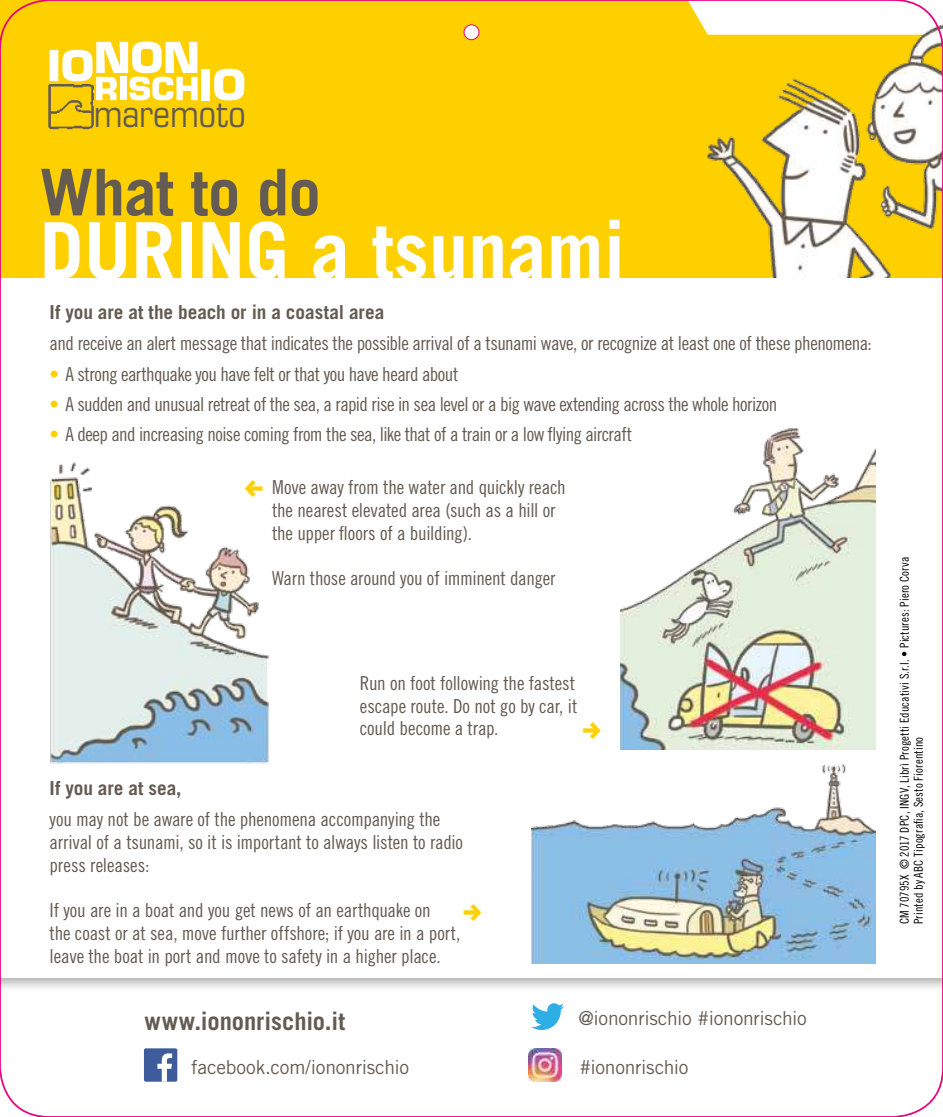
<style>
.page{position:relative;width:943px;height:1117px;background:#fff}
.page>*{position:absolute;margin:0;border:0;box-sizing:border-box;transform-origin:0 0}
.t1{font:700 78.58px "Trade Gothic LT Std";color:#fff}
.t2{font:700 64.58px "Trade Gothic LT Std";letter-spacing:-.01em;color:#645b52}
.t3{font:condensed 37.27px "Eurostile LT Std";color:#645b52}
.t4{font:700 24.5px "Trade Gothic LT Std";color:#645b52}
.t5{font:19.25px/22.8px "Trade Gothic LT Std Cn 18";letter-spacing:-.02em;color:#645b52}
.t6{font:19.25px "Trade Gothic LT Std";letter-spacing:-.015em;color:#645b52}
.t7{font:700 19.25px "Trade Gothic LT Std";color:#645b52}
.t8{font:12.25px/14px "Trade Gothic LT Std Cn 18";letter-spacing:.01em;color:#000}
.s1{color:#ffd000}
</style>
<div class="page">
<div style="left:0;top:0;width:943px;height:277px;background:#ffd000"></div>
<img style="left:707px;top:25px;width:236px;height:252px">
<div style="left:0;top:348px;width:943px;height:644px;background:#000;opacity:.3"></div>
<div style="left:0;top:277px;width:943px;height:700px;background:#fff"></div>
<img style="left:620px;top:428px;width:255px;height:321px">
<img style="left:50px;top:462px;width:219px;height:302px">
<img style="left:531px;top:763px;width:344px;height:199px">
<svg style="left:50px;top:42px;width:148px;height:58px"></svg>
<div style="left:201px;top:69px;width:9px;height:31px;background:#fff"></div>
<svg style="left:214px;top:69px;width:30px;height:31px"></svg>
<img style="left:45px;top:78px;width:53px;height:57px">
<div style="left:144px;top:1048px;width:33px;height:33px;background:#3e5b9b;border-radius:2px"></div>
<svg style="left:157px;top:1053px;width:15px;height:28px"></svg>
<svg style="left:531px;top:1003px;width:33px;height:27px"></svg>
<img style="left:528px;top:1048px;width:34px;height:33px">
<div style="left:464px;top:25px;width:15px;height:15px;background:#fff;border-radius:50%"></div>
<div style="left:463px;top:24px;width:16px;height:16px;border:1px solid #e6007d;border-radius:50%"></div>
<svg style="left:245px;top:479px;width:17px;height:17px"></svg>
<h3 class="t3" style="left:94px;top:92px;width:153px">maremoto</h3>
<h2 class="t2" style="left:40px;top:153px;width:282px">What to do</h2>
<h1 class="t1" style="left:40px;top:202px;width:587px">DURING a tsunami</h1>
<p class="t7" style="left:50px;top:300px;width:336px">If you are at the beach or in a coastal area</p>
<p class="t5" style="left:50px;top:332px;width:823px">and receive an alert message that indicates the possible arrival of a tsunami wave, or recognize at least one of these phenomena:</p>
<p class="t5" style="left:50px;top:363px;width:410px"><span class="s1">•</span> A strong earthquake you have felt or that you have heard about</p>
<p class="t5" style="left:50px;top:392px;width:729px"><span class="s1">•</span> A sudden and unusual retreat of the sea, a rapid rise in sea level or a big wave extending across the whole horizon</p>
<p class="t5" style="left:50px;top:422px;width:584px"><span class="s1">•</span> A deep and increasing noise coming from the sea, like that of a train or a low flying aircraft</p>
<p class="t5" style="left:272px;top:475px;width:295px">Move away from the water and quickly reach the nearest elevated area (such as a hill or the upper floors of a building).</p>
<p class="t5" style="left:272px;top:566px;width:285px">Warn those around you of imminent danger</p>
<p class="t7" style="left:50px;top:776px;width:133px">If you are at sea,</p>
<p class="t5" style="left:360px;top:671px;width:219px;text-align:justify">Run on foot following the fastest escape route. Do not go by car, it could become a trap.</p>
<p class="t5" style="left:50px;top:807px;width:415px">you may not be aware of the phenomena accompanying the arrival of a tsunami, so it is important to always listen to radio press releases:</p>
<p class="t5" style="left:50px;top:898px;width:412px">If you are in a boat and you get news of an earthquake on<br>the coast or at sea, move further offshore; if you are in a port, leave the boat in port and move to safety in a higher place.</p>
<p class="t4" style="left:144px;top:1005px;width:202px">www.iononrischio.it</p>
<p class="t6" style="left:578px;top:1006px;width:230px">@iononrischio #iononrischio</p>
<p class="t6" style="left:579px;top:1055px;width:111px">#iononrischio</p>
<p class="t6" style="left:191px;top:1055px;width:219px">facebook.com/iononrischio</p>
<p class="t8" style="left:897px;top:924px;width:369px;rotate:-90deg">CM 70795X © 2017 DPC, INGV, Librì Progetti Educativi S.r.l. • Pictures: Piero Corva<br>Printed by ABC Tipografia, Sesto Fiorentino</p>
</div>
